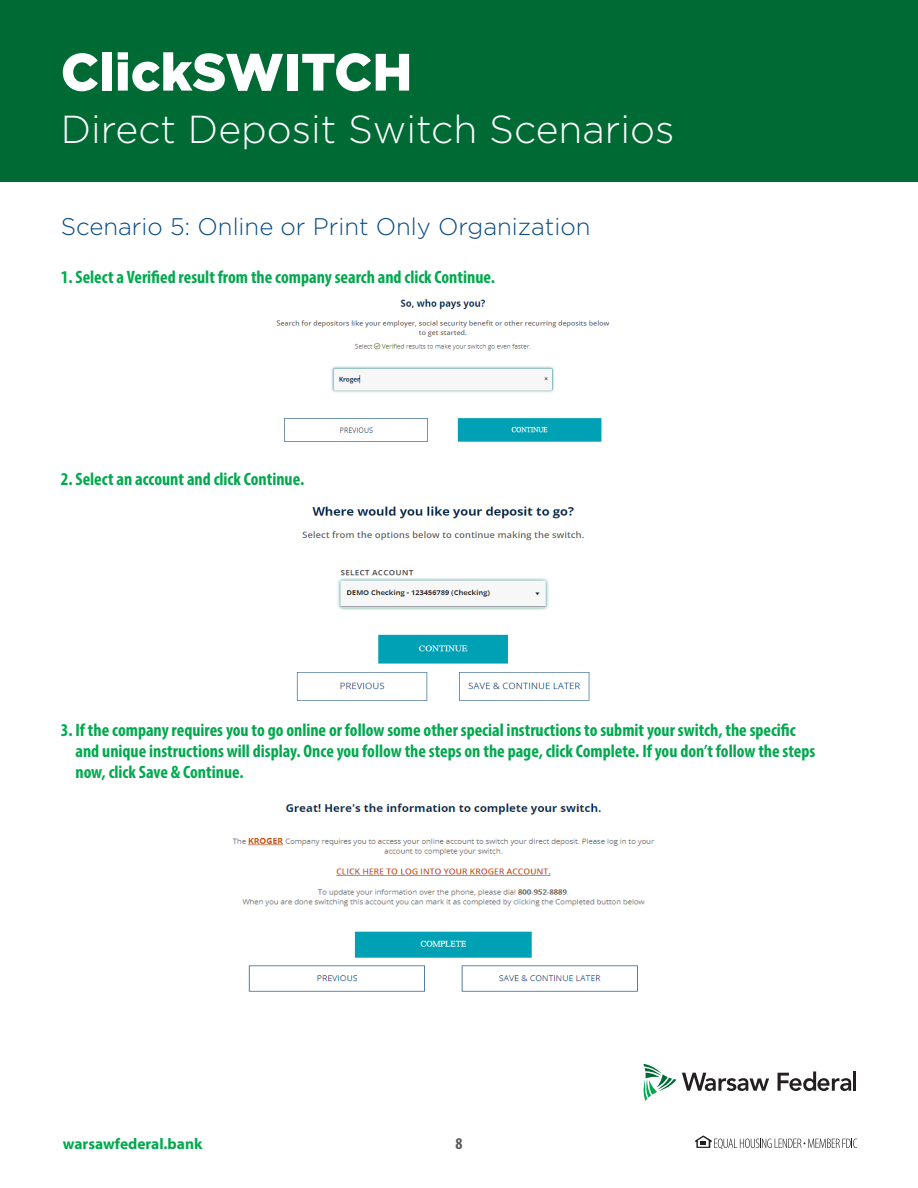
<style>
.page{position:relative;width:918px;height:1188px;background:#fff}
.page>*{position:absolute;margin:0;border:0;box-sizing:border-box;transform-origin:0 0}
.t1{font:900 52.5px "Gotham";color:#fff}
.t2{font:300 39px "Gotham";color:#fff}
.t3{font:300 24px "Gotham";color:#084b82}
.t4{font:700 condensed 18px/21px "Myriad Pro";color:#00a94d}
.t5{font:700 condensed 16.5px "Myriad Pro";color:#57585a}
.t6{font:700 15.45px "Myriad Pro";color:#00a94d}
</style>
<div class="page">
<div style="left:0;top:0;width:918px;height:181px;background:#006a35"></div>
<svg style="left:643px;top:1064px;width:126px;height:37px"></svg>
<svg style="left:778px;top:1071px;width:73px;height:20px"></svg>
<hr style="left:853px;top:1071px;width:3px;height:20px;background:#231f20">
<svg style="left:695px;top:1135px;width:162px;height:14px"></svg>
<img style="left:276px;top:299px;width:334px;height:143px">
<img style="left:302px;top:506px;width:282px;height:104px">
<img style="left:296px;top:634px;width:294px;height:67px">
<img style="left:232px;top:803px;width:423px;height:189px">
<h1 class="t1" style="left:61px;top:36px;width:353px">ClickSWITCH</h1>
<h2 class="t2" style="left:61px;top:104px;width:615px">Direct Deposit Switch Scenarios</h2>
<h3 class="t3" style="left:61px;top:212px;width:531px">Scenario 5: Online or Print Only Organization</h3>
<p class="t4" style="left:61px;top:266px;width:436px">1. Select a Verified result from the company search and click Continue.</p>
<p class="t4" style="left:61px;top:468px;width:245px">2. Select an account and click Continue.</p>
<p class="t4" style="left:75px;top:719px;width:741px;text-indent:-15px">3. If the company requires you to go online or follow some other special instructions to submit your switch, the specific and unique instructions will display. Once you follow the steps on the page, click Complete. If you don’t follow the steps now, click Save &amp; Continue.</p>
<p class="t6" style="left:63px;top:1133px;width:141px">warsawfederal.bank</p>
<p class="t5" style="left:455px;top:1133px;width:9px">8</p>
</div>
